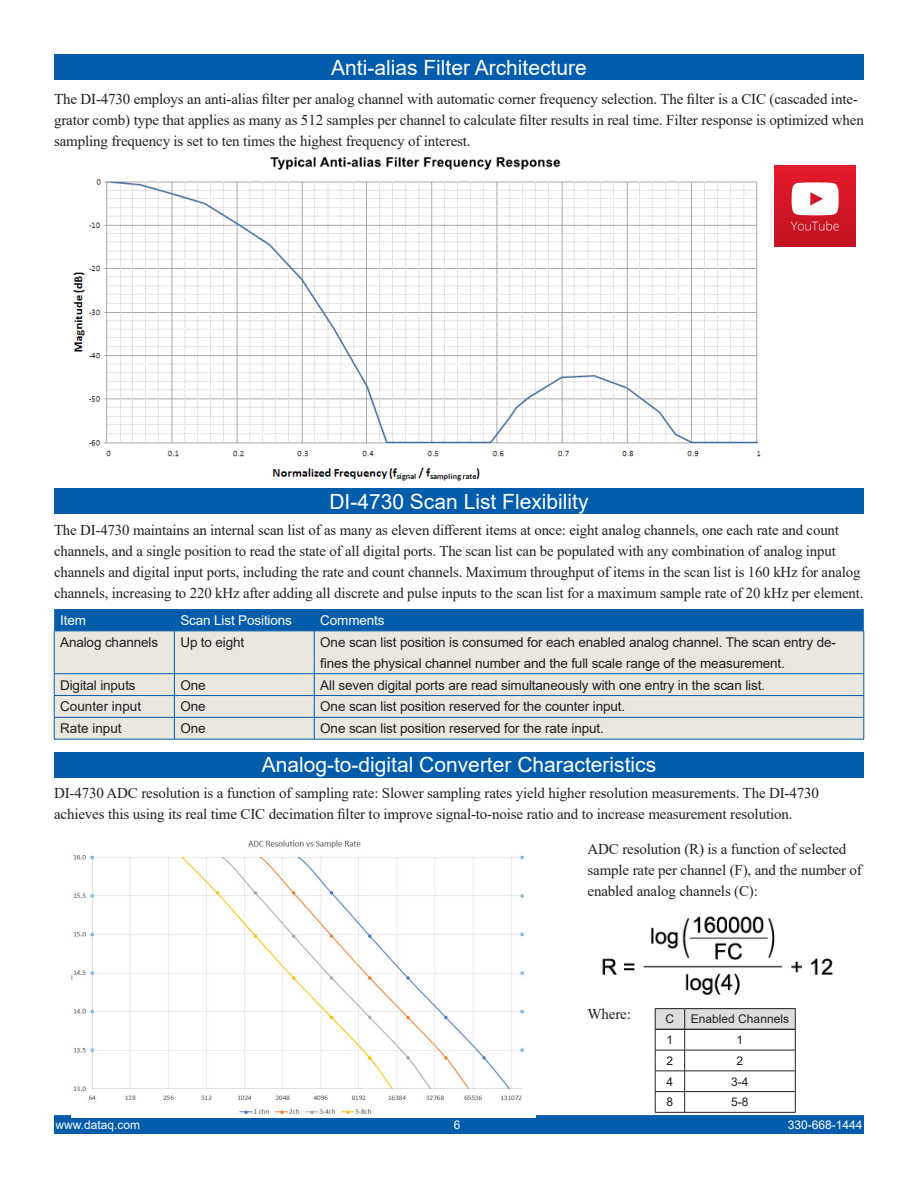
<style>
.page{position:relative;width:918px;height:1188px;background:#fff}
.page>*{position:absolute;margin:0;border:0;box-sizing:border-box;transform-origin:0 0}
.t1{font:21px "Arial";color:#fff}
.t2{font:15px/21px "Times New Roman";letter-spacing:-.01em;color:#231f20}
.t3{font:13.5px/21px "Arial";letter-spacing:-.01em;color:#231f20}
.t4{font:13.5px "Arial";letter-spacing:-.01em;color:#fff}
.t5{font:12px "Arial";color:#231f20}
.t6{font:12px "Arial";color:#fff}
</style>
<div class="page">
<div style="left:55px;top:1116px;width:808px;height:17px;background:#015dab"></div>
<div style="left:54px;top:1115px;width:810px;height:19px;border:2px solid #015dab"></div>
<div style="left:54px;top:752px;width:810px;height:25px;background:#015dab"></div>
<hr style="left:655px;top:1112px;width:30px;height:1px;background:#231f20">
<hr style="left:685px;top:1112px;width:110px;height:1px;background:#231f20">
<hr style="left:655px;top:1008px;width:30px;height:1px;background:#231f20">
<hr style="left:685px;top:1008px;width:110px;height:1px;background:#231f20">
<svg style="left:655px;top:1009px;width:141px;height:103px"></svg>
<hr style="left:655px;top:1029px;width:30px;height:1px;background:#231f20">
<hr style="left:685px;top:1029px;width:110px;height:1px;background:#231f20">
<img style="left:72px;top:840px;width:464px;height:277px">
<img style="left:602px;top:916px;width:231px;height:79px">
<div style="left:54px;top:55px;width:810px;height:25px;background:#015dab"></div>
<img style="left:73px;top:157px;width:688px;height:324px">
<img style="left:774px;top:166px;width:81px;height:81px">
<div style="left:54px;top:488px;width:810px;height:26px;background:#015dab"></div>
<svg style="left:54px;top:609px;width:810px;height:22px;background:#025dab"></svg>
<div style="left:55px;top:632px;width:809px;height:107px;background:#eae7df"></div>
<hr style="left:54px;top:631px;width:120px;height:1px;background:#015dab">
<hr style="left:54px;top:631px;width:1px;height:43px;background:#015dab">
<hr style="left:174px;top:631px;width:140px;height:1px;background:#015dab">
<hr style="left:174px;top:631px;width:1px;height:43px;background:#015dab">
<hr style="left:314px;top:631px;width:550px;height:1px;background:#015dab">
<hr style="left:314px;top:631px;width:1px;height:43px;background:#015dab">
<hr style="left:864px;top:631px;width:1px;height:43px;background:#015dab">
<hr style="left:54px;top:673px;width:120px;height:1px;background:#015dab">
<hr style="left:174px;top:673px;width:140px;height:1px;background:#015dab">
<hr style="left:314px;top:673px;width:550px;height:1px;background:#015dab">
<hr style="left:54px;top:695px;width:120px;height:1px;background:#015dab">
<hr style="left:174px;top:695px;width:140px;height:1px;background:#015dab">
<hr style="left:314px;top:695px;width:550px;height:1px;background:#015dab">
<hr style="left:54px;top:717px;width:120px;height:1px;background:#015dab">
<svg style="left:54px;top:674px;width:1px;height:65px"></svg>
<hr style="left:174px;top:717px;width:140px;height:1px;background:#015dab">
<svg style="left:174px;top:674px;width:1px;height:65px"></svg>
<hr style="left:314px;top:717px;width:550px;height:1px;background:#015dab">
<svg style="left:314px;top:674px;width:1px;height:65px"></svg>
<svg style="left:864px;top:674px;width:1px;height:65px"></svg>
<hr style="left:54px;top:739px;width:120px;height:1px;background:#015dab">
<hr style="left:174px;top:739px;width:140px;height:1px;background:#015dab">
<hr style="left:314px;top:739px;width:550px;height:1px;background:#015dab">
<p class="t1" style="left:331px;top:53px;width:257px">Anti-alias Filter Architecture</p>
<p class="t2" style="left:54px;top:88px;width:811px">The DI-4730 employs an anti-alias filter per analog channel with automatic corner frequency selection. The filter is a CIC (cascaded inte&shy;grator comb) type that applies as many as 512 samples per channel to calculate filter results in real time. Filter response is optimized when sampling frequency is set to ten times the highest frequency of interest.</p>
<p class="t1" style="left:329px;top:487px;width:261px">DI-4730 Scan List Flexibility</p>
<p class="t2" style="left:54px;top:519px;width:811px">The DI-4730 maintains an internal scan list of as many as eleven different items at once: eight analog channels, one each rate and count channels, and a single position to read the state of all digital ports. The scan list can be populated with any combination of analog input channels and digital input ports, including the rate and count channels. Maximum throughput of items in the scan list is 160 kHz for analog channels, increasing to 220 kHz after adding all discrete and pulse inputs to the scan list for a maximum sample rate of 20 kHz per element.</p>
<p class="t4" style="left:60px;top:611px;width:27px">Item</p>
<p class="t4" style="left:180px;top:611px;width:113px">Scan List Positions</p>
<p class="t4" style="left:320px;top:611px;width:66px">Comments</p>
<p class="t3" style="left:60px;top:631px;width:99px">Analog channels</p>
<p class="t3" style="left:180px;top:631px;width:65px">Up to eight</p>
<p class="t3" style="left:320px;top:631px;width:517px">One scan list position is consumed for each enabled analog channel. The scan entry de&shy;fines the physical channel number and the full scale range of the measurement.</p>
<p class="t3" style="left:60px;top:674px;width:77px">Digital inputs</p>
<p class="t3" style="left:180px;top:674px;width:27px">One</p>
<p class="t3" style="left:320px;top:674px;width:446px">All seven digital ports are read simultaneously with one entry in the scan list.</p>
<p class="t3" style="left:60px;top:696px;width:83px">Counter input</p>
<p class="t3" style="left:180px;top:696px;width:27px">One</p>
<p class="t3" style="left:320px;top:696px;width:306px">One scan list position reserved for the counter input.</p>
<p class="t3" style="left:60px;top:718px;width:63px">Rate input</p>
<p class="t3" style="left:180px;top:718px;width:27px">One</p>
<p class="t3" style="left:320px;top:718px;width:285px">One scan list position reserved for the rate input.</p>
<p class="t1" style="left:262px;top:750px;width:396px">Analog-to-digital Converter Characteristics</p>
<p class="t2" style="left:54px;top:782px;width:767px">DI-4730 ADC resolution is a function of sampling rate: Slower sampling rates yield higher resolution measurements. The DI-4730 achieves this using its real time CIC decimation filter to improve signal-to-noise ratio and to increase measurement resolution.</p>
<p class="t2" style="left:588px;top:838px;width:276px">ADC resolution (R) is a function of selected sample rate per channel (F), and the number of enabled analog channels (C):</p>
<p class="t2" style="left:588px;top:1003px;width:45px">Where:</p>
<p class="t5" style="left:666px;top:1011px;width:10px">C</p>
<p class="t5" style="left:691px;top:1011px;width:100px">Enabled Channels</p>
<p class="t5" style="left:667px;top:1032px;width:8px">1</p>
<p class="t5" style="left:737px;top:1032px;width:8px">1</p>
<p class="t5" style="left:667px;top:1052px;width:8px">2</p>
<p class="t5" style="left:737px;top:1052px;width:8px">2</p>
<p class="t5" style="left:667px;top:1073px;width:8px">4</p>
<p class="t5" style="left:731px;top:1073px;width:19px">3-4</p>
<p class="t5" style="left:667px;top:1094px;width:8px">8</p>
<p class="t5" style="left:731px;top:1094px;width:19px">5-8</p>
<p class="t6" style="left:56px;top:1116px;width:86px">www.dataq.com</p>
<p class="t6" style="left:454px;top:1116px;width:8px">6</p>
<p class="t6" style="left:788px;top:1116px;width:76px">330-668-1444</p>
</div>
